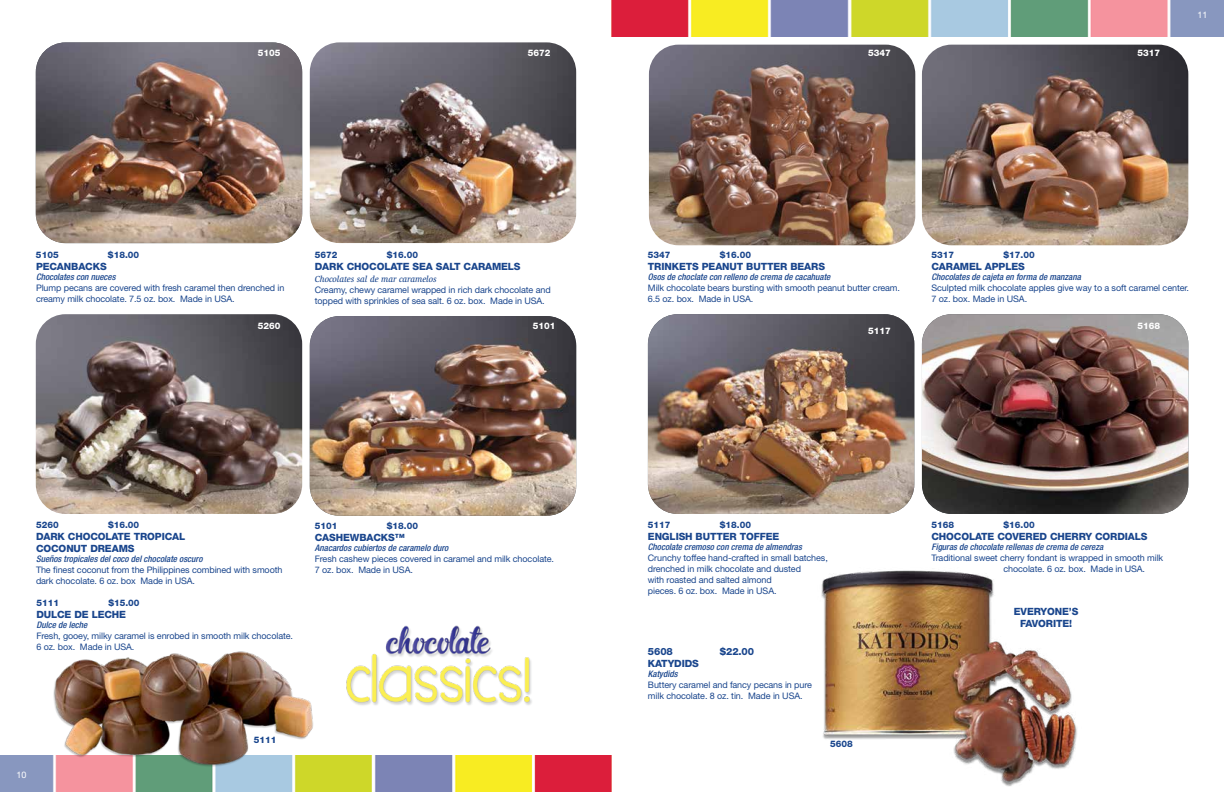
<style>
.page{position:relative;width:1224px;height:792px;background:#fff}
.page>*{position:absolute;margin:0;border:0;box-sizing:border-box;transform-origin:0 0}
.t1{font:800 10px/12px "Helvetica Neue";letter-spacing:-.01em;color:#1a468d;text-align:center}
.t2{font:9px/11px "Helvetica Neue";letter-spacing:-.01em;color:#1a468d}
.t3{font:italic 500 condensed 9px "Helvetica Neue";color:#1a468d}
.t4{font:800 9px "Helvetica Neue";color:#1a468d}
.t5{font:800 9px "Helvetica Neue";color:#fff}
.t6{font:italic 500 9px "Slimbach";color:#1a468d;scale:.95 1}
.t7{font:9px "Helvetica Neue";color:#fff}
</style>
<div class="page">
<img style="left:922px;top:314px;width:266px;height:200px">
<img style="left:821px;top:570px;width:256px;height:217px">
<img style="left:612px;top:0;width:612px;height:36px">
<img style="left:0;top:756px;width:612px;height:36px">
<img style="left:648px;top:314px;width:266px;height:200px">
<img style="left:310px;top:42px;width:266px;height:201px">
<img style="left:36px;top:314px;width:266px;height:200px">
<img style="left:649px;top:45px;width:266px;height:200px">
<img style="left:922px;top:45px;width:266px;height:200px">
<img style="left:310px;top:316px;width:266px;height:200px">
<img style="left:49px;top:651px;width:272px;height:141px">
<img style="left:346px;top:625px;width:186px;height:81px">
<img style="left:36px;top:42px;width:266px;height:201px">
<p class="t5" style="left:258px;top:48px;width:24px">5105</p>
<p class="t5" style="left:528px;top:48px;width:24px">5672</p>
<p class="t4" style="left:36px;top:249px;width:24px">5105</p>
<p class="t4" style="left:108px;top:249px;width:33px">$18.00</p>
<p class="t1" style="left:36px;top:260px;width:72px">PECANBACKS</p>
<p class="t3" style="left:36px;top:271px;width:81px">Chocolates con nueces</p>
<p class="t2" style="left:36px;top:282px;width:250px">Plump pecans are covered with fresh caramel then drenched in creamy milk chocolate. 7.5 oz. box. Made in USA.</p>
<p class="t5" style="left:258px;top:320px;width:24px">5260</p>
<p class="t4" style="left:315px;top:249px;width:24px">5672</p>
<p class="t4" style="left:387px;top:249px;width:33px">$16.00</p>
<p class="t1" style="left:315px;top:260px;width:207px">DARK CHOCOLATE SEA SALT CARAMELS</p>
<p class="t6" style="left:315px;top:274px;width:130px">Chocolates sal de mar caramelos</p>
<p class="t2" style="left:315px;top:284px;width:237px">Creamy, chewy caramel wrapped in rich dark chocolate and topped with sprinkles of sea salt. 6 oz. box. Made in USA.</p>
<p class="t5" style="left:533px;top:320px;width:24px">5101</p>
<p class="t4" style="left:36px;top:519px;width:24px">5260</p>
<p class="t4" style="left:108px;top:519px;width:33px">$16.00</p>
<p class="t1" style="left:36px;top:530px;width:151px;text-align:left">DARK CHOCOLATE TROPICAL<br>COCONUT DREAMS</p>
<p class="t3" style="left:36px;top:553px;width:168px">Sueños tropicales del coco del chocolate oscuro</p>
<p class="t2" style="left:36px;top:564px;width:248px">The finest coconut from the Philippines combined with smooth dark chocolate. 6 oz. box Made in USA.</p>
<p class="t4" style="left:36px;top:597px;width:24px">5111</p>
<p class="t4" style="left:108px;top:597px;width:33px">$15.00</p>
<p class="t1" style="left:36px;top:608px;width:91px">DULCE DE LECHE</p>
<p class="t3" style="left:36px;top:619px;width:52px">Dulce de leche</p>
<p class="t2" style="left:36px;top:630px;width:258px">Fresh, gooey, milky caramel is enrobed in smooth milk chocolate.<br>6 oz. box. Made in USA.</p>
<p class="t4" style="left:315px;top:520px;width:24px">5101</p>
<p class="t4" style="left:387px;top:520px;width:33px">$18.00</p>
<p class="t1" style="left:315px;top:531px;width:92px">CASHEWBACKS™</p>
<p class="t3" style="left:315px;top:542px;width:135px">Anacardos cubiertos de caramelo duro</p>
<p class="t2" style="left:315px;top:553px;width:241px">Fresh cashew pieces covered in caramel and milk chocolate.<br>7 oz. box. Made in USA.</p>
<p class="t7" style="left:17px;top:770px;width:11px">10</p>
<p class="t4" style="left:254px;top:735px;width:24px">5111</p>
<p class="t5" style="left:868px;top:48px;width:24px">5347</p>
<p class="t5" style="left:1138px;top:48px;width:24px">5317</p>
<p class="t7" style="left:1197px;top:10px;width:11px">11</p>
<p class="t4" style="left:648px;top:249px;width:24px">5347</p>
<p class="t4" style="left:720px;top:249px;width:33px">$16.00</p>
<p class="t1" style="left:648px;top:260px;width:179px">TRINKETS PEANUT BUTTER BEARS</p>
<p class="t3" style="left:648px;top:271px;width:184px">Osos de choclate con relleno de crema de cacahuate</p>
<p class="t2" style="left:648px;top:282px;width:254px">Milk chocolate bears bursting with smooth peanut butter cream.<br>6.5 oz. box. Made in USA.</p>
<p class="t5" style="left:868px;top:325px;width:24px">5117</p>
<p class="t4" style="left:932px;top:249px;width:24px">5317</p>
<p class="t4" style="left:1004px;top:249px;width:33px">$17.00</p>
<p class="t1" style="left:932px;top:260px;width:95px">CARAMEL APPLES</p>
<p class="t3" style="left:932px;top:271px;width:151px">Chocolates de cajeta en forma de manzana</p>
<p class="t2" style="left:932px;top:282px;width:259px">Sculpted milk chocolate apples give way to a soft caramel center.<br>7 oz. box. Made in USA.</p>
<p class="t5" style="left:1138px;top:320px;width:24px">5168</p>
<p class="t4" style="left:648px;top:519px;width:24px">5117</p>
<p class="t4" style="left:720px;top:519px;width:33px">$18.00</p>
<p class="t1" style="left:648px;top:530px;width:133px">ENGLISH BUTTER TOFFEE</p>
<p class="t3" style="left:648px;top:541px;width:155px">Chocolate cremoso con crema de almendras</p>
<p class="t2" style="left:648px;top:552px;width:181px">Crunchy toffee hand-crafted in small batches, drenched in milk chocolate and dusted<br>with roasted and salted almond<br>pieces. 6 oz. box. Made in USA.</p>
<p class="t1" style="left:648px;top:645px;width:26px">5608</p>
<p class="t1" style="left:720px;top:645px;width:36px">$22.00</p>
<p class="t1" style="left:648px;top:657px;width:52px">KATYDIDS</p>
<p class="t3" style="left:648px;top:668px;width:31px">Katydids</p>
<p class="t2" style="left:648px;top:679px;width:166px">Buttery caramel and fancy pecans in pure milk chocolate. 8 oz. tin. Made in USA.</p>
<p class="t4" style="left:830px;top:738px;width:24px">5608</p>
<p class="t4" style="left:931px;top:519px;width:24px">5168</p>
<p class="t4" style="left:1003px;top:519px;width:33px">$16.00</p>
<p class="t1" style="left:932px;top:530px;width:218px">CHOCOLATE COVERED CHERRY CORDIALS</p>
<p class="t3" style="left:932px;top:541px;width:173px">Figuras de chocolate rellenas de crema de cereza</p>
<p class="t2" style="left:1004px;top:552px;width:161px;text-indent:-72px">Traditional sweet cherry fondant is wrapped in smooth milk chocolate. 6 oz. box. Made in USA.</p>
<p class="t1" style="left:1014px;top:606px;width:66px">EVERYONE’S<br>FAVORITE!</p>
</div>
